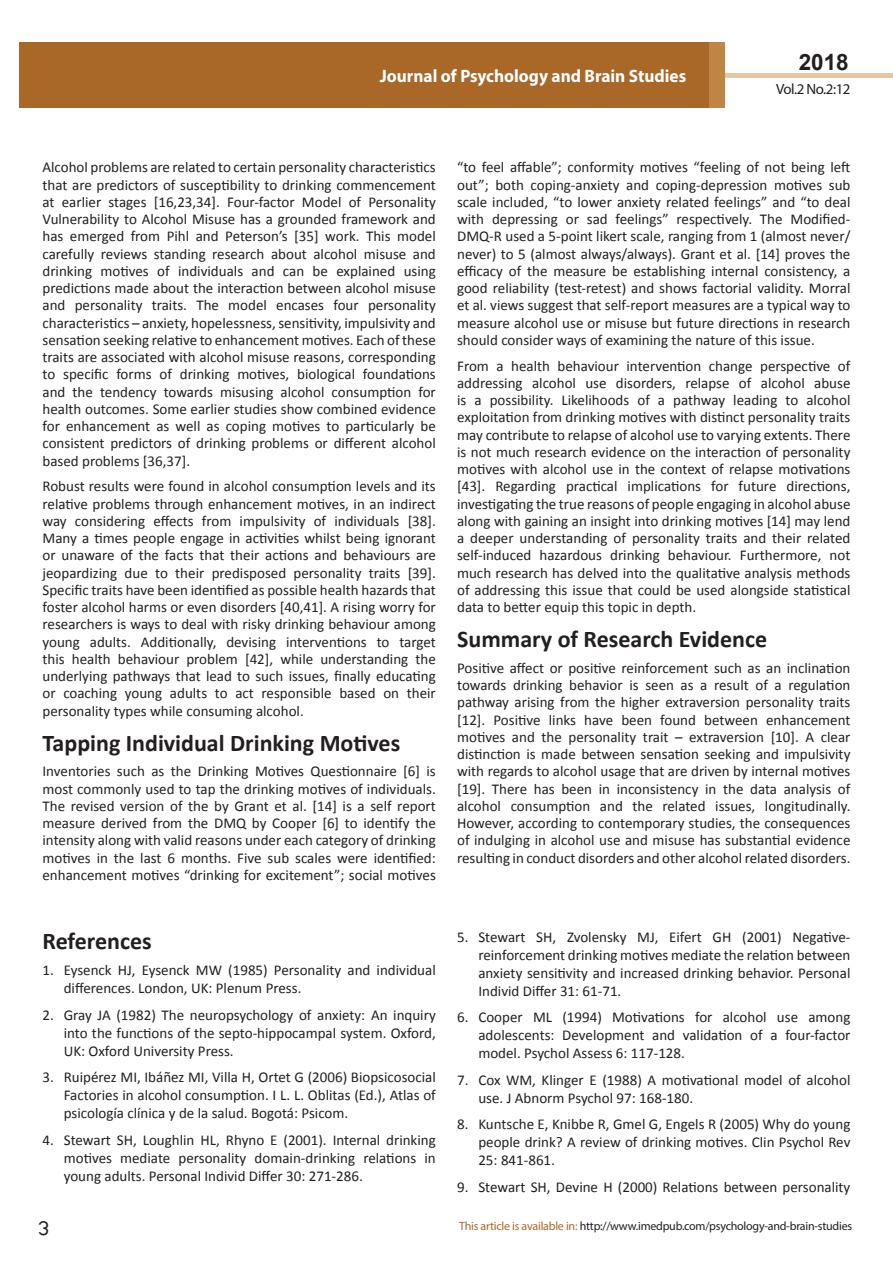
<style>
.page{position:relative;width:893px;height:1263px;background:#fff}
.page>*{position:absolute;margin:0;border:0;box-sizing:border-box;transform-origin:0 0}
.t1{font:25.5px "Tunga";color:#231f20}
.side-heading{font:700 24px "Calibri";color:#231f20}
.t2{font:700 22.5px "Arial";color:#231f20}
.t3{font:700 18px "Myriad Pro";color:#fff;scale:.96 1}
.body_text{font:15px/17.2px "Calibri";color:#231f20;text-align:justify}
.t4{font:14.85px "Myriad Pro";letter-spacing:-.03em;color:#231f20}
.t5{font:12px "Myriad Pro";letter-spacing:-.02em;color:#231f20}
.s1{color:#a96828}
</style>
<div class="page">
<div style="left:725px;top:73px;width:168px;height:5px;background:#e4c5a4"></div>
<div style="left:19px;top:42px;width:690px;height:66px;background:#a96828"></div>
<div style="left:709px;top:42px;width:16px;height:66px;background:#c08544"></div>
<p class="t3" style="left:380px;top:64px;width:321px">Journal of Psychology and Brain Studies</p>
<p class="t3" style="left:585px;top:75px;width:128px">ISSN 1698-9465</p>
<h3 class="t2" style="left:799px;top:47px;width:52px">2018</h3>
<p class="t4" style="left:776px;top:80px;width:76px">Vol.2 No.2:12</p>
<p class="body_text" style="left:43px;top:159px;width:395px">Alcohol problems are related to certain personality characteristics that are predictors of susceptibility to drinking commencement at earlier stages [16,23,34]. Four-factor Model of Personality Vulnerability to Alcohol Misuse has a grounded framework and has emerged from Pihl and Peterson’s [35] work. This model carefully reviews standing research about alcohol misuse and drinking motives of individuals and can be explained using predictions made about the interaction between alcohol misuse and personality traits. The model encases four personality characteristics – anxiety, hopelessness, sensitivity, impulsivity and sensation seeking relative to enhancement motives. Each of these traits are associated with alcohol misuse reasons, corresponding to specific forms of drinking motives, biological foundations and the tendency towards misusing alcohol consumption for health outcomes. Some earlier studies show combined evidence for enhancement as well as coping motives to particularly be consistent predictors of drinking problems or different alcohol based problems [36,37].</p>
<p class="body_text" style="left:43px;top:478px;width:395px">Robust results were found in alcohol consumption levels and its relative problems through enhancement motives, in an indirect way considering effects from impulsivity of individuals [38].<br>Many a times people engage in activities whilst being ignorant or unaware of the facts that their actions and behaviours are jeopardizing due to their predisposed personality traits [39].<br>Specific traits have been identified as possible health hazards that foster alcohol harms or even disorders [40,41]. A rising worry for researchers is ways to deal with risky drinking behaviour among young adults. Additionally, devising interventions to target this health behaviour problem [42], while understanding the underlying pathways that lead to such issues, finally educating or coaching young adults to act responsible based on their personality types while consuming alcohol.</p>
<p class="side-heading" style="left:43px;top:727px;width:359px">Tapping Individual Drinking Motives</p>
<p class="body_text" style="left:43px;top:763px;width:395px">Inventories such as the Drinking Motives Questionnaire [6] is most commonly used to tap the drinking motives of individuals.<br>The revised version of the by Grant et al. [14] is a self report measure derived from the DMQ by Cooper [6] to identify the intensity along with valid reasons under each category of drinking motives in the last 6 months. Five sub scales were identified: enhancement motives “drinking for excitement”; social motives</p>
<p class="side-heading" style="left:43px;top:925px;width:111px">References</p>
<p class="body_text" style="left:64px;top:961px;width:374px;line-height:18px;text-indent:-21px">1. Eysenck HJ, Eysenck MW (1985) Personality and individual differences. London, UK: Plenum Press.</p>
<p class="body_text" style="left:64px;top:1006px;width:374px;line-height:18px;text-indent:-21px">2. Gray JA (1982) The neuropsychology of anxiety: An inquiry into the functions of the septo-hippocampal system. Oxford, UK: Oxford University Press.</p>
<p class="body_text" style="left:64px;top:1068px;width:374px;line-height:18px;text-indent:-21px">3. Ruipérez MI, Ibáñez MI, Villa H, Ortet G (2006) Biopsicosocial Factories in alcohol consumption. I L. L. Oblitas (Ed.), Atlas of psicología clínica y de la salud. Bogotá: Psicom.</p>
<p class="body_text" style="left:64px;top:1131px;width:374px;line-height:18px;text-indent:-21px">4. Stewart SH, Loughlin HL, Rhyno E (2001). Internal drinking motives mediate personality domain-drinking relations in young adults. Personal Individ Differ 30: 271-286.</p>
<h1 class="t1" style="left:38px;top:1211px;width:13px">3</h1>
<p class="body_text" style="left:457px;top:159px;width:395px">“to feel affable”; conformity motives “feeling of not being left out”; both coping-anxiety and coping-depression motives sub scale included, “to lower anxiety related feelings” and “to deal with depressing or sad feelings” respectively. The Modified-DMQ-R used a 5-point likert scale, ranging from 1 (almost never/ never) to 5 (almost always/always). Grant et al. [14] proves the efficacy of the measure be establishing internal consistency, a good reliability (test-retest) and shows factorial validity. Morral et al. views suggest that self-report measures are a typical way to measure alcohol use or misuse but future directions in research should consider ways of examining the nature of this issue.</p>
<p class="body_text" style="left:457px;top:357px;width:395px">From a health behaviour intervention change perspective of addressing alcohol use disorders, relapse of alcohol abuse is a possibility. Likelihoods of a pathway leading to alcohol exploitation from drinking motives with distinct personality traits may contribute to relapse of alcohol use to varying extents. There is not much research evidence on the interaction of personality motives with alcohol use in the context of relapse motivations [43]. Regarding practical implications for future directions, investigating the true reasons of people engaging in alcohol abuse along with gaining an insight into drinking motives [14] may lend a deeper understanding of personality traits and their related self-induced hazardous drinking behaviour. Furthermore, not much research has delved into the qualitative analysis methods of addressing this issue that could be used alongside statistical data to better equip this topic in depth.</p>
<p class="side-heading" style="left:457px;top:624px;width:312px">Summary of Research Evidence</p>
<p class="body_text" style="left:457px;top:659px;width:395px">Positive affect or positive reinforcement such as an inclination towards drinking behavior is seen as a result of a regulation pathway arising from the higher extraversion personality traits [12]. Positive links have been found between enhancement motives and the personality trait – extraversion [10]. A clear distinction is made between sensation seeking and impulsivity with regards to alcohol usage that are driven by internal motives [19]. There has been in inconsistency in the data analysis of alcohol consumption and the related issues, longitudinally.<br>However, according to contemporary studies, the consequences of indulging in alcohol use and misuse has substantial evidence resulting in conduct disorders and other alcohol related disorders.</p>
<p class="body_text" style="left:478px;top:928px;width:374px;line-height:18px;text-indent:-21px">5. Stewart SH, Zvolensky MJ, Eifert GH (2001) Negative&shy;reinforcement drinking motives mediate the relation between anxiety sensitivity and increased drinking behavior. Personal Individ Differ 31: 61-71.</p>
<p class="body_text" style="left:478px;top:1008px;width:374px;line-height:18px;text-indent:-21px">6. Cooper ML (1994) Motivations for alcohol use among adolescents: Development and validation of a four-factor model. Psychol Assess 6: 117-128.</p>
<p class="body_text" style="left:478px;top:1071px;width:374px;line-height:18px;text-indent:-21px">7. Cox WM, Klinger E (1988) A motivational model of alcohol use. J Abnorm Psychol 97: 168-180.</p>
<p class="body_text" style="left:478px;top:1115px;width:374px;line-height:18px;text-indent:-21px">8. Kuntsche E, Knibbe R, Gmel G, Engels R (2005) Why do young people drink? A review of drinking motives. Clin Psychol Rev 25: 841-861.</p>
<p class="body_text" style="left:457px;top:1178px;width:395px">9. Stewart SH, Devine H (2000) Relations between personality</p>
<p class="t5" style="left:459px;top:1219px;width:394px"><span class="s1">This article is available in:</span> http://www.imedpub.com/psychology-and-brain-studies</p>
</div>
